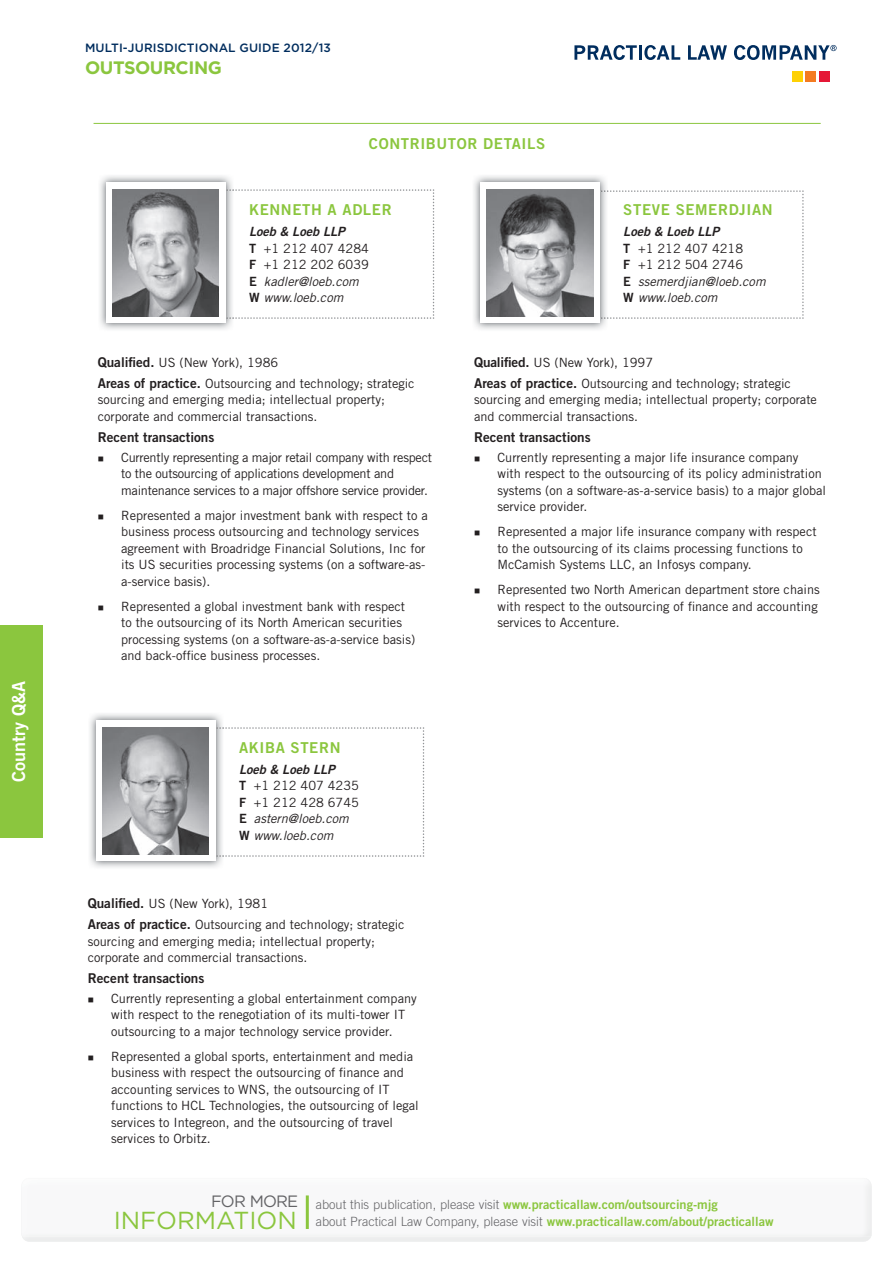
<style>
.page{position:relative;width:893px;height:1263px;background:#fff}
.page>*{position:absolute;margin:0;border:0;box-sizing:border-box;transform-origin:0 0}
.t1{font:24.6px "Gotham";color:#8bc63e}
.t2{font:700 18px "Gotham";letter-spacing:-.025em;color:#8bc63e}
.t3{font:18px "Trade Gothic Bold Two";color:#fff}
.t4{font:16.35px "Gotham";letter-spacing:-.05em;color:#636366}
.t5{font:15px "Trade Gothic Bold Two";letter-spacing:.04em;color:#8bc63e}
.t6{font:13.5px "Trade Gothic Bold Two";color:#231f20}
.t7{font:12.75px/16.5px "Trade Gothic";color:#231f20}
.t8{font:italic 12.75px/16.5px "Trade Gothic";color:#231f20}
.t9{font:12.75px/16.5px "Trade Gothic";letter-spacing:-.02em;color:#231f20}
.t10{font:12.75px/16.5px "Trade Gothic Bold Two";color:#8bc63e}
.t11{font:italic 12.75px "Trade Gothic Bold Two";color:#231f20}
.t12{font:500 12px "Gotham";letter-spacing:.01em;color:#002d5e}
.s1{font-family:"Trade Gothic Bold Two";font-style:normal}
.s2{font-style:normal}
.s3{font-family:"Trade Gothic Bold Two";font-size:13.5px}
.s4{font-family:"Trade Gothic";font-weight:300;color:#636366}
</style>
<div class="page">
<div style="left:0;top:625px;width:43px;height:213px;background:#8bc63e"></div>
<svg style="left:574px;top:45px;width:63px;height:15px"></svg>
<hr style="left:639px;top:45px;width:3px;height:15px;background:#002d5e">
<svg style="left:644px;top:45px;width:36px;height:15px"></svg>
<svg style="left:688px;top:45px;width:39px;height:15px"></svg>
<div style="left:792px;top:71px;width:10px;height:10px;background:#fed105"></div>
<div style="left:806px;top:71px;width:10px;height:10px;background:#f47b21"></div>
<div style="left:819px;top:71px;width:10px;height:10px;background:#e51836"></div>
<svg style="left:734px;top:45px;width:103px;height:15px"></svg>
<div style="left:22px;top:1237px;width:849px;height:5px;background:#ededee"></div>
<hr style="left:306px;top:1195px;width:3px;height:34px;background:#8bc63e">
<svg style="left:608px;top:190px;width:196px;height:129px"></svg>
<img style="left:474px;top:176px;width:132px;height:154px">
<img style="left:600px;top:192px;width:5px;height:14px">
<img style="left:600px;top:317px;width:8px;height:2px">
<img style="left:600px;top:190px;width:8px;height:2px">
<div style="left:480px;top:183px;width:120px;height:140px;background:#fff"></div>
<img style="left:487px;top:189px;width:106px;height:128px">
<svg style="left:235px;top:189px;width:199px;height:130px"></svg>
<img style="left:100px;top:176px;width:132px;height:154px">
<img style="left:225px;top:191px;width:6px;height:14px">
<img style="left:225px;top:317px;width:9px;height:2px">
<img style="left:225px;top:189px;width:9px;height:2px">
<div style="left:106px;top:183px;width:119px;height:140px;background:#fff"></div>
<img style="left:113px;top:189px;width:106px;height:128px">
<hr style="left:94px;top:123px;width:727px;height:1px;background:#8bc63e">
<svg style="left:225px;top:727px;width:199px;height:130px"></svg>
<img style="left:90px;top:714px;width:132px;height:154px">
<img style="left:215px;top:855px;width:9px;height:2px">
<img style="left:215px;top:727px;width:9px;height:2px">
<div style="left:96px;top:721px;width:119px;height:140px;background:#fff"></div>
<img style="left:103px;top:727px;width:106px;height:128px">
<h2 class="t3" style="left:8px;top:782px;width:102px;rotate:-90deg">Country Q&amp;A</h2>
<p class="t12" style="left:85px;top:40px;width:247px">MULTI-JURISDICTIONAL GUIDE 2012/13</p>
<h2 class="t2" style="left:85px;top:55px;width:138px">OUTSOURCING</h2>
<p class="t5" style="left:369px;top:135px;width:178px">CONTRIBUTOR DETAILS</p>
<p class="t5" style="left:249px;top:201px;width:144px">KENNETH A ADLER</p>
<p class="t11" style="left:249px;top:224px;width:97px">Loeb &amp; Loeb LLP</p>
<p class="t8" style="left:249px;top:240px;width:121px"><span class="s1">T</span> <span class="s2">+1 212 407 4284<br></span><span class="s1">F</span> <span class="s2">+1 212 202 6039<br></span><span class="s1">E</span> kadler@loeb.com<br><span class="s1">W</span> www.loeb.com</p>
<p class="t5" style="left:623px;top:201px;width:151px">STEVE SEMERDJIAN</p>
<p class="t11" style="left:623px;top:224px;width:97px">Loeb &amp; Loeb LLP</p>
<p class="t8" style="left:623px;top:240px;width:144px"><span class="s1">T</span> <span class="s2">+1 212 407 4218<br></span><span class="s1">F</span> <span class="s2">+1 212 504 2746<br></span><span class="s1">E</span> ssemerdjian@loeb.com<br><span class="s1">W</span> www.loeb.com</p>
<p class="t7" style="left:98px;top:352px;width:318px;line-height:20.7px"><span class="s3">Qualified.</span> US (New York), 1986<br><span class="s3">Areas of practice.</span> Outsourcing and technology; strategic</p>
<p class="t7" style="left:98px;top:391px;width:289px">sourcing and emerging media; intellectual property; corporate and commercial transactions.</p>
<p class="t6" style="left:98px;top:428px;width:118px">Recent transactions</p>
<p class="t9" style="left:121px;top:449px;width:312px">Currently representing a major retail company with respect to the outsourcing of applications development and maintenance services to a major offshore service provider.</p>
<p class="t7" style="left:121px;top:507px;width:308px">Represented a major investment bank with respect to a business process outsourcing and technology services agreement with Broadridge Financial Solutions, Inc for its US securities processing systems (on a software-as&shy;a-service basis).</p>
<p class="t7" style="left:121px;top:598px;width:296px">Represented a global investment bank with respect to the outsourcing of its North American securities processing systems (on a software-as-a-service basis) and back-office business processes.</p>
<p class="t5" style="left:239px;top:738px;width:103px">AKIBA STERN</p>
<p class="t11" style="left:239px;top:761px;width:97px">Loeb &amp; Loeb LLP</p>
<p class="t8" style="left:239px;top:777px;width:121px"><span class="s1">T</span> <span class="s2">+1 212 407 4235<br></span><span class="s1">F</span> <span class="s2">+1 212 428 6745<br></span><span class="s1">E</span> astern@loeb.com<br><span class="s1">W</span> www.loeb.com</p>
<p class="t7" style="left:88px;top:893px;width:318px;line-height:20.7px"><span class="s3">Qualified.</span> US (New York), 1981<br><span class="s3">Areas of practice.</span> Outsourcing and technology; strategic</p>
<p class="t7" style="left:88px;top:933px;width:289px">sourcing and emerging media; intellectual property; corporate and commercial transactions.</p>
<p class="t6" style="left:88px;top:970px;width:118px">Recent transactions</p>
<p class="t7" style="left:111px;top:990px;width:307px">Currently representing a global entertainment company with respect to the renegotiation of its multi-tower IT outsourcing to a major technology service provider.</p>
<p class="t7" style="left:111px;top:1048px;width:309px">Represented a global sports, entertainment and media business with respect the outsourcing of finance and accounting services to WNS, the outsourcing of IT functions to HCL Technologies, the outsourcing of legal services to Integreon, and the outsourcing of travel services to Orbitz.</p>
<p class="t7" style="left:474px;top:352px;width:318px;line-height:20.7px"><span class="s3">Qualified.</span> US (New York), 1997<br><span class="s3">Areas of practice.</span> Outsourcing and technology; strategic</p>
<p class="t7" style="left:474px;top:391px;width:344px">sourcing and emerging media; intellectual property; corporate and commercial transactions.</p>
<p class="t6" style="left:474px;top:428px;width:118px">Recent transactions</p>
<p class="t7" style="left:497px;top:449px;width:330px">Currently representing a major life insurance company<br>with respect to the outsourcing of its policy administration systems (on a software-as-a-service basis) to a major global service provider.</p>
<p class="t7" style="left:497px;top:523px;width:321px">Represented a major life insurance company with respect to the outsourcing of its claims processing functions to<br>McCamish Systems LLC, an Infosys company.</p>
<p class="t7" style="left:497px;top:581px;width:324px">Represented two North American department store chains with respect to the outsourcing of finance and accounting services to Accenture.</p>
<p class="t4" style="left:211px;top:1190px;width:89px">FOR MORE</p>
<h1 class="t1" style="left:114px;top:1204px;width:185px">INFORMATION</h1>
<p class="t10" style="left:316px;top:1196px;width:459px"><span class="s4">about this publication, please visit</span> www.practicallaw.com/outsourcing-mjg<br><span class="s4">about Practical Law Company, please visit</span> www.practicallaw.com/about/practicallaw</p>
</div>
